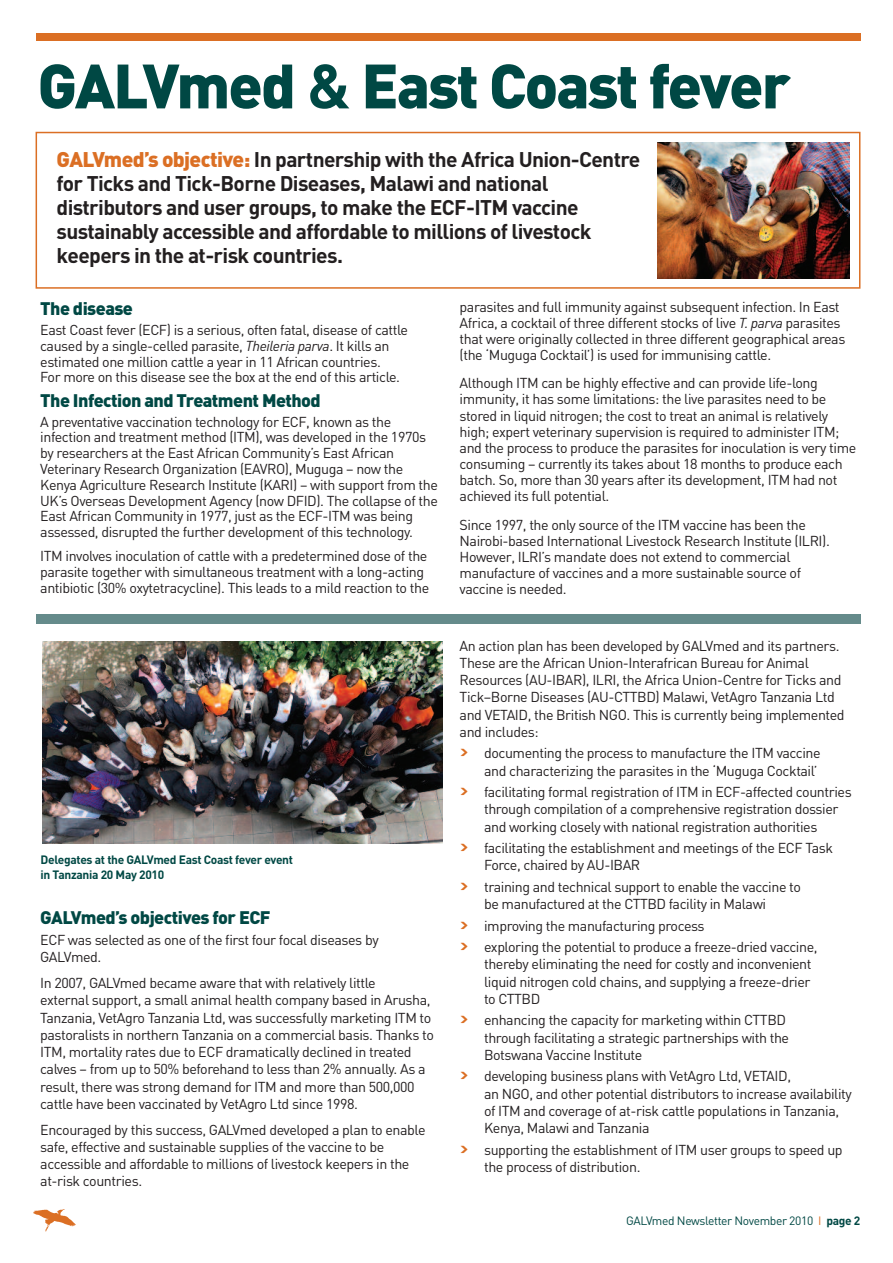
<style>
.page{position:relative;width:893px;height:1263px;background:#fff}
.page>*{position:absolute;margin:0;border:0;box-sizing:border-box;transform-origin:0 0}
.t1{font:900 61.5px "DIN";letter-spacing:-.03em;color:#004844}
.t2{font:700 21px/24px "DIN";letter-spacing:-.03em;color:#231f20}
.t3{font:900 18px "DIN";letter-spacing:-.03em;color:#004844}
.t4{font:14.25px/17.2px "DIN";letter-spacing:-.03em;color:#231f20}
.t5{font:700 12px/14.4px "DIN";letter-spacing:-.025em;color:#004844}
.t6{font:12px "DIN";letter-spacing:-.03em;color:#004844}
.s1{font-weight:700}
.s2{font-weight:900;color:#db6f24}
.s3{font-style:italic}
.s4{font-family:"Neo Sans";font-weight:900;color:#db6f24}
.s5{color:#db6f24}
</style>
<div class="page">
<img style="left:43px;top:642px;width:399px;height:201px">
<div style="left:36px;top:33px;width:825px;height:7px;background:#db6f24"></div>
<div style="left:36px;top:614px;width:825px;height:9px;background:#658b8b"></div>
<div style="left:36px;top:132px;width:824px;height:157px;border:2px solid #db6f24"></div>
<img style="left:657px;top:143px;width:192px;height:136px">
<img style="left:33px;top:1209px;width:43px;height:22px">
<h1 class="t1" style="left:38px;top:50px;width:755px">GALVmed <span class="s1">&amp;</span> East Coast fever</h1>
<p class="t2" style="left:57px;top:147px;width:585px"><span class="s2">GALVmed’s objective:</span> In partnership with the Africa Union-Centre for Ticks and Tick-Borne Diseases, Malawi and national distributors and user groups, to make the ECF-ITM vaccine sustainably accessible and affordable to millions of livestock keepers in the at-risk countries.</p>
<p class="t3" style="left:40px;top:298px;width:94px">The disease</p>
<p class="t4" style="left:40px;top:322px;width:369px;line-height:15.8px">East Coast fever (ECF) is a serious, often fatal, disease of cattle caused by a single-celled parasite, <span class="s3">Theileria parva</span>. It kills an estimated one million cattle a year in 11 African countries.<br>For more on this disease see the box at the end of this article.</p>
<p class="t3" style="left:40px;top:390px;width:282px">The Infection and Treatment Method</p>
<p class="t4" style="left:40px;top:413px;width:399px;line-height:15.8px">A preventative vaccination technology for ECF, known as the infection and treatment method (ITM), was developed in the 1970s by researchers at the East African Community’s East African Veterinary Research Organization (EAVRO), Muguga – now the Kenya Agriculture Research Institute (KARI) – with support from the UK’s Overseas Development Agency (now DFID). The collapse of the East African Community in 1977, just as the ECF-ITM was being assessed, disrupted the further development of this technology.</p>
<p class="t4" style="left:40px;top:548px;width:390px;line-height:15.8px">ITM involves inoculation of cattle with a predetermined dose of the parasite together with simultaneous treatment with a long-acting antibiotic (30% oxytetracycline). This leads to a mild reaction to the</p>
<p class="t5" style="left:41px;top:852px;width:254px">Delegates at the GALVmed East Coast fever event in Tanzania 20 May 2010</p>
<p class="t3" style="left:40px;top:906px;width:232px">GALVmed’s objectives for ECF</p>
<p class="t4" style="left:40px;top:931px;width:340px">ECF was selected as one of the first four focal diseases by<br>GALVmed.</p>
<p class="t4" style="left:40px;top:974px;width:395px">In 2007, GALVmed became aware that with relatively little<br>external support, a small animal health company based in Arusha, Tanzania, VetAgro Tanzania Ltd, was successfully marketing ITM to pastoralists in northern Tanzania on a commercial basis. Thanks to ITM, mortality rates due to ECF dramatically declined in treated calves – from up to 50% beforehand to less than 2% annually. As a result, there was strong demand for ITM and more than 500,000 cattle have been vaccinated by VetAgro Ltd since 1998.</p>
<p class="t4" style="left:40px;top:1120px;width:387px">Encouraged by this success, GALVmed developed a plan to enable safe, effective and sustainable supplies of the vaccine to be accessible and affordable to millions of livestock keepers in the at-risk countries.</p>
<p class="t4" style="left:460px;top:299px;width:387px;line-height:15.8px">parasites and full immunity against subsequent infection. In East Africa, a cocktail of three different stocks of live <span class="s3">T. parva</span> parasites that were originally collected in three different geographical areas (the ‘Muguga Cocktail’) is used for immunising cattle.</p>
<p class="t4" style="left:460px;top:375px;width:398px;line-height:16px">Although ITM can be highly effective and can provide life-long immunity, it has some limitations: the live parasites need to be stored in liquid nitrogen; the cost to treat an animal is relatively high; expert veterinary supervision is required to administer ITM; and the process to produce the parasites for inoculation is very time consuming – currently its takes about 18 months to produce each batch. So, more than 30 years after its development, ITM had not achieved its full potential.</p>
<p class="t4" style="left:460px;top:516px;width:372px;line-height:16px">Since 1997, the only source of the ITM vaccine has been the Nairobi-based International Livestock Research Institute (ILRI).<br>However, ILRI’s mandate does not extend to commercial manufacture of vaccines and a more sustainable source of vaccine is needed.</p>
<p class="t4" style="left:460px;top:636px;width:386px">An action plan has been developed by GALVmed and its partners.<br>These are the African Union-Interafrican Bureau for Animal Resources (AU-IBAR), ILRI, the Africa Union-Centre for Ticks and Tick–Borne Diseases (AU-CTTBD) Malawi, VetAgro Tanzania Ltd and VETAID, the British NGO. This is currently being implemented and includes:</p>
<p class="t4" style="left:460px;top:744px;width:363px;text-align:right"><span class="s4">&gt;</span> documenting the process to manufacture the ITM vaccine and characterizing the parasites in the ‘Muguga Cocktail’</p>
<p class="t4" style="left:484px;top:783px;width:369px;text-indent:-24px"><span class="s4">&gt;</span> facilitating formal registration of ITM in ECF-affected countries through compilation of a comprehensive registration dossier and working closely with national registration authorities</p>
<p class="t4" style="left:484px;top:839px;width:351px;text-indent:-24px"><span class="s4">&gt;</span> facilitating the establishment and meetings of the ECF Task<br>Force, chaired by AU-IBAR</p>
<p class="t4" style="left:484px;top:878px;width:318px;text-indent:-24px"><span class="s4">&gt;</span> training and technical support to enable the vaccine to be manufactured at the CTTBD facility in Malawi</p>
<p class="t4" style="left:460px;top:914px;width:359px;line-height:21.5px"><span class="s4">&gt;</span> improving the manufacturing process<br><span class="s4">&gt;</span> exploring the potential to produce a freeze-dried vaccine,</p>
<p class="t4" style="left:484px;top:955px;width:329px;text-align:justify">thereby eliminating the need for costly and inconvenient liquid nitrogen cold chains, and supplying a freeze-drier to CTTBD</p>
<p class="t4" style="left:484px;top:1011px;width:307px;text-indent:-24px"><span class="s4">&gt;</span> enhancing the capacity for marketing within CTTBD through facilitating a strategic partnerships with the<br>Botswana Vaccine Institute</p>
<p class="t4" style="left:484px;top:1067px;width:369px;text-indent:-24px"><span class="s4">&gt;</span> developing business plans with VetAgro Ltd, VETAID,<br>an NGO, and other potential distributors to increase availability of ITM and coverage of at-risk cattle populations in Tanzania, Kenya, Malawi and Tanzania</p>
<p class="t4" style="left:484px;top:1140px;width:360px;text-indent:-24px"><span class="s4">&gt;</span> supporting the establishment of ITM user groups to speed up the process of distribution.</p>
<p class="t6" style="left:626px;top:1214px;width:236px">GALVmed Newsletter November 2010 <span class="s5">I</span> <span class="s1">page 2</span></p>
</div>
